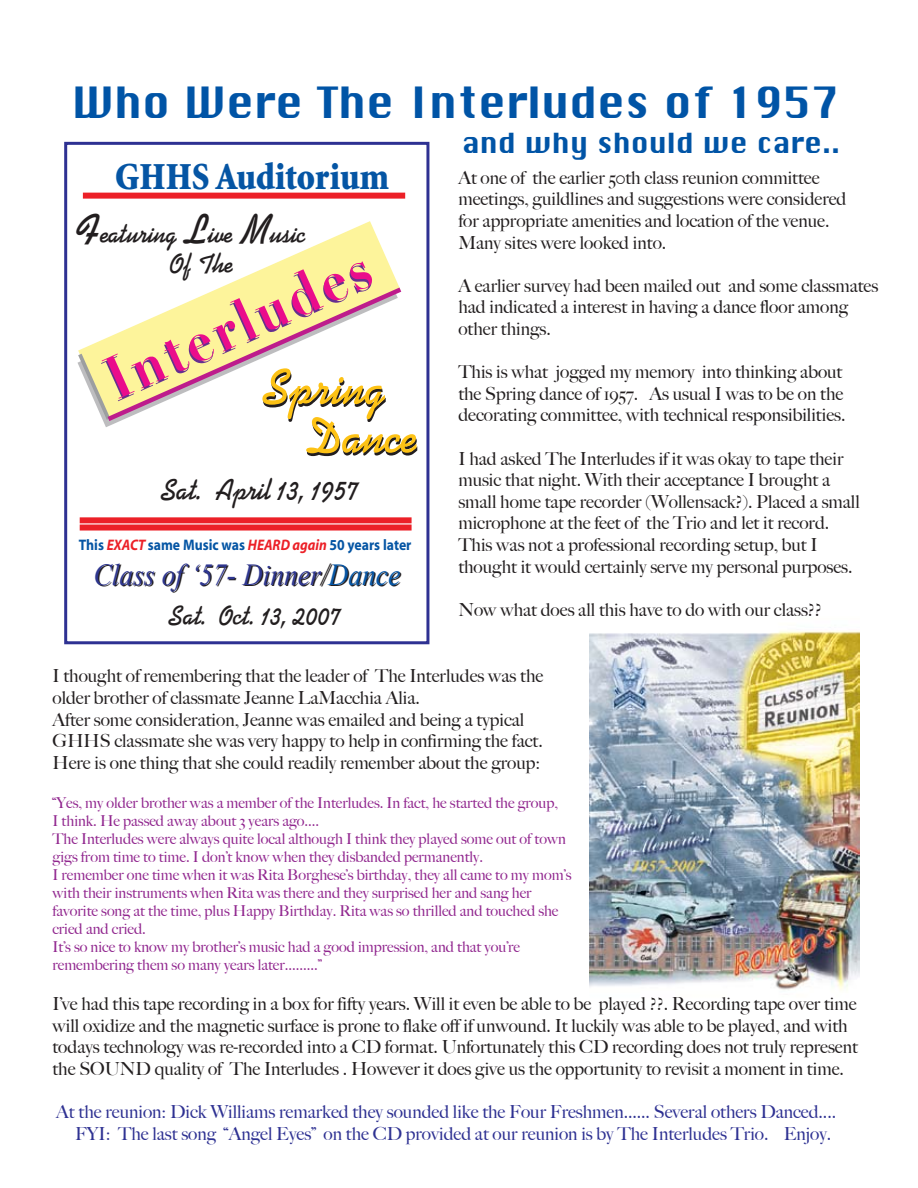
<style>
.page{position:relative;width:918px;height:1188px;background:#fff}
.page>*{position:absolute;margin:0;border:0;box-sizing:border-box;transform-origin:0 0}
.t1{font:700 58.65px "Didot";color:#ea0d8b;scale:.9 1}
.t2{font:700 57.3px/48.6px "Swing";color:#fdc215;scale:.9 1}
.t3{font:42px "Chicago";color:#0054a6}
.t4{font:900 38.25px "Minion Std";color:#0555a4;scale:.9 1}
.t5{font:700 33.15px "Swing";color:#221e1f;scale:.9 1}
.t6{font:700 30.6px/30.6px "Swing";color:#221e1f;scale:.9 1}
.t7{font:italic 30.6px "Times New Roman";color:#221e1f;scale:.9 1}
.t8{font:27px "Chicago";color:#0054a6}
.t9{font:500 18px/21.6px "Big Caslon";color:#231f20}
.t10{font:500 18px/21.6px "Big Caslon";color:#2e3192;text-align:right}
.t11{font:700 15.3px "Myriad";color:#0555a4;scale:.9 1}
.t12{font:500 15px/18px "Big Caslon";color:#91278f}
.s1{font-size:45.9px}
.s2{font-style:italic;color:#ec2027}
</style>
<div class="page">
<div style="left:64px;top:142px;width:365px;height:502px;border:3px solid #2e3192"></div>
<svg style="left:228px;top:221px;width:170px;height:63px"></svg>
<svg style="left:77px;top:284px;width:325px;height:141px"></svg>
<div style="left:80px;top:517px;width:332px;height:6px;background:#ec2027"></div>
<div style="left:83px;top:193px;width:322px;height:6px;background:#ec2027"></div>
<div style="left:80px;top:525px;width:332px;height:6px;background:#ec2027"></div>
<img style="left:589px;top:631px;width:271px;height:360px">
<h3 class="t3" style="left:72px;top:71px;width:768px">Who Were The Interludes of 1957</h3>
<h3 class="t4" style="left:115px;top:158px;width:305px">GHHS Auditorium</h3>
<h3 class="t6" style="left:169px;top:218px;width:153px;text-indent:-94px"><span class="s1">F</span>eaturing <span class="s1">L</span>ive <span class="s1">M</span>usic<br>Of The</h3>
<h1 class="t1" style="left:94px;top:347px;width:318px;rotate:-24deg">Interludes</h1>
<h2 class="t2" style="left:305px;top:363px;width:125px;text-indent:-44px">Spring<br>Dance</h2>
<h3 class="t5" style="left:160px;top:470px;width:222px">Sat. April 13, 1957</h3>
<p class="t11" style="left:79px;top:537px;width:371px">This <span class="s2">EXACT</span> same Music was <span class="s2">HEARD again</span> 50 years later</p>
<h3 class="t7" style="left:95px;top:558px;width:342px">Class of ‘57- Dinner/Dance</h3>
<h3 class="t6" style="left:168px;top:600px;width:193px">Sat. Oct. 13, 2007</h3>
<h3 class="t8" style="left:462px;top:122px;width:380px">and why should we care..</h3>
<p class="t9" style="left:458px;top:167px;width:390px">At one of the earlier 50th class reunion committee meetings, guildlines and suggestions were considered for appropriate amenities and location of the venue.<br>Many sites were looked into.</p>
<p class="t9" style="left:458px;top:275px;width:421px">A earlier survey had been mailed out and some classmates had indicated a interest in having a dance floor among other things.</p>
<p class="t9" style="left:458px;top:361px;width:389px">This is what jogged my memory into thinking about the Spring dance of 1957. As usual I was to be on the decorating committee, with technical responsibilities.</p>
<p class="t9" style="left:458px;top:448px;width:403px">I had asked The Interludes if it was okay to tape their music that night. With their acceptance I brought a small home tape recorder (Wollensack?). Placed a small microphone at the feet of the Trio and let it record.<br>This was not a professional recording setup, but I thought it would certainly serve my personal purposes.</p>
<p class="t9" style="left:458px;top:599px;width:365px">Now what does all this have to do with our class??</p>
<p class="t9" style="left:52px;top:666px;width:492px">I thought of remembering that the leader of The Interludes was the older brother of classmate Jeanne LaMacchia Alia.<br>After some consideration, Jeanne was emailed and being a typical GHHS classmate she was very happy to help in confirming the fact.<br>Here is one thing that she could readily remember about the group:</p>
<p class="t12" style="left:52px;top:794px;width:520px">“Yes, my older brother was a member of the Interludes. In fact, he started the group,<br>I think. He passed away about 3 years ago....<br>The Interludes were always quite local although I think they played some out of town gigs from time to time. I don’t know when they disbanded permanently.<br>I remember one time when it was Rita Borghese’s birthday, they all came to my mom’s with their instruments when Rita was there and they surprised her and sang her favorite song at the time, plus Happy Birthday. Rita was so thrilled and touched she cried and cried.<br>It’s so nice to know my brother’s music had a good impression, and that you’re remembering them so many years later.........”</p>
<p class="t9" style="left:52px;top:993px;width:807px">I’ve had this tape recording in a box for fifty years. Will it even be able to be played ??. Recording tape over time will oxidize and the magnetic surface is prone to flake off if unwound. It luckily was able to be played, and with todays technology was re-recorded into a CD format. Unfortunately this CD recording does not truly represent the SOUND quality of The Interludes . However it does give us the opportunity to revisit a moment in time.</p>
<p class="t10" style="left:56px;top:1101px;width:781px">At the reunion: Dick Williams remarked they sounded like the Four Freshmen...... Several others Danced....<br>FYI: The last song “Angel Eyes” on the CD provided at our reunion is by The Interludes Trio. Enjoy.</p>
</div>
